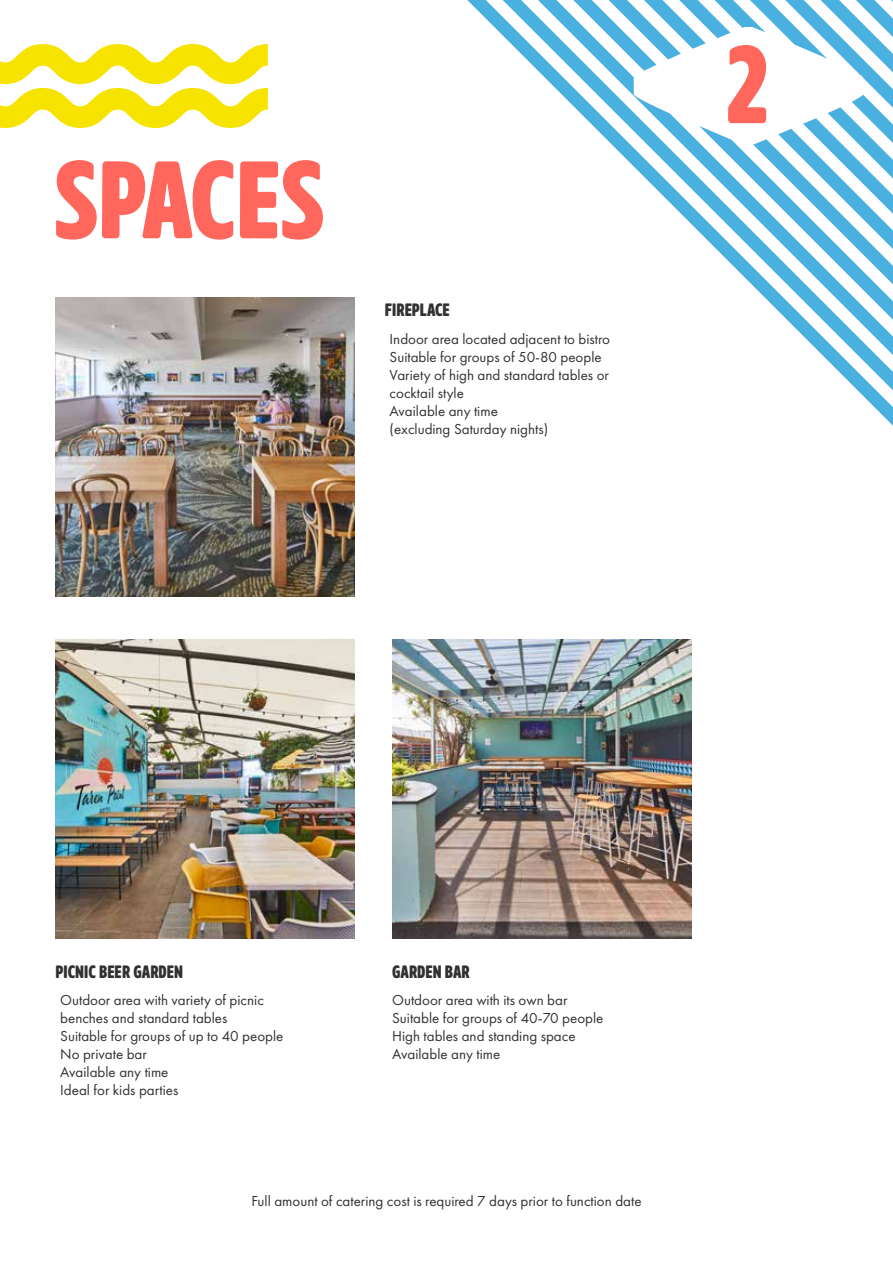
<style>
.page{position:relative;width:893px;height:1263px;background:#fff}
.page>*{position:absolute;margin:0;border:0;box-sizing:border-box;transform-origin:0 0}
.t1{font:110.25px "Timeout Sans";color:#ff665c}
.t2{font:18px "Timeout Sans";color:#333033}
.t3{font:15px/18px "Futura PT";color:#333033}
</style>
<div class="page">
<svg style="left:477px;top:0;width:416px;height:398px"></svg>
<svg style="left:494px;top:0;width:399px;height:380px"></svg>
<svg style="left:512px;top:0;width:381px;height:363px"></svg>
<svg style="left:530px;top:0;width:363px;height:345px"></svg>
<svg style="left:547px;top:0;width:346px;height:327px"></svg>
<svg style="left:565px;top:0;width:328px;height:310px"></svg>
<svg style="left:634px;top:27px;width:229px;height:118px"></svg>
<img style="left:56px;top:298px;width:299px;height:299px">
<img style="left:392px;top:640px;width:299px;height:299px">
<img style="left:56px;top:639px;width:299px;height:299px">
<svg style="left:0;top:44px;width:268px;height:84px"></svg>
<h1 class="t1" style="left:54px;top:110px;width:272px">SPACES</h1>
<p class="t2" style="left:385px;top:295px;width:66px">FIREPLACE</p>
<p class="t3" style="left:390px;top:329px;width:222px">Indoor area located adjacent to bistro<br>Suitable for groups of 50-80 people<br>Variety of high and standard tables or cocktail style<br>Available any time<br>(excluding Saturday nights)</p>
<h1 class="t1" style="left:725px;top:-5px;width:44px">2</h1>
<p class="t2" style="left:56px;top:956px;width:129px">PICNIC BEER GARDEN</p>
<p class="t3" style="left:60px;top:991px;width:225px">Outdoor area with variety of picnic benches and standard tables<br>Suitable for groups of up to 40 people<br>No private bar<br>Available any time<br>Ideal for kids parties</p>
<p class="t2" style="left:392px;top:956px;width:79px">GARDEN BAR</p>
<p class="t3" style="left:392px;top:991px;width:213px">Outdoor area with its own bar<br>Suitable for groups of 40-70 people<br>High tables and standing space<br>Available any time</p>
<p class="t3" style="left:251px;top:1191px;width:392px">Full amount of catering cost is required 7 days prior to function date</p>
</div>
